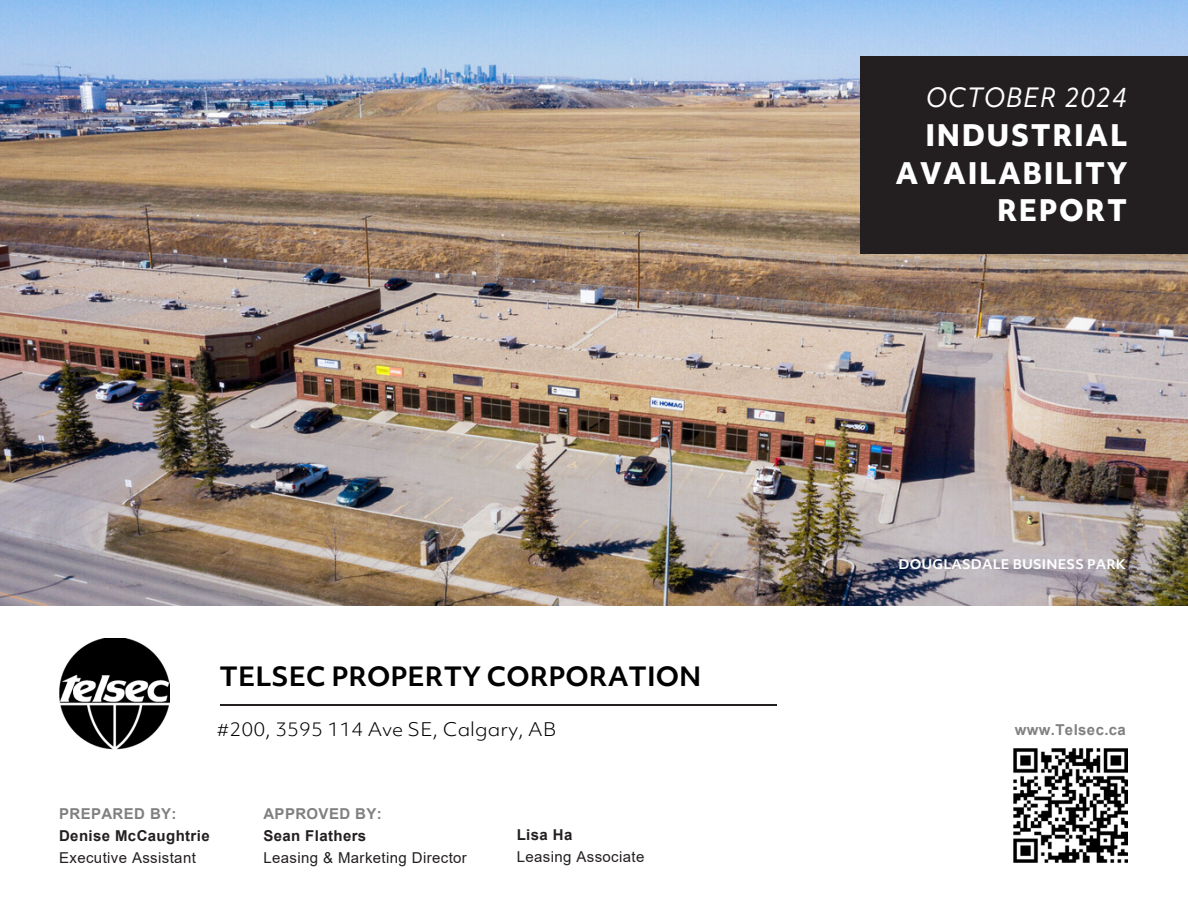
<style>
.page{position:relative;width:1188px;height:918px;background:#fff}
.page>*{position:absolute;margin:0;border:0;box-sizing:border-box;transform-origin:0 0}
.t1{font:800 28.5px/37px "Objektiv Mk 1";letter-spacing:.06em;color:#fff;text-align:right;scale:.95 1}
.t2{font:700 25.5px "Objektiv Mk 1";color:#000}
.t3{font:italic 25.5px "Objektiv Mk 1";letter-spacing:.03em;color:#fff;scale:.95 1}
.t4{font:300 18px "Objektiv Mk 1";color:#000;scale:1.07 1}
.t5{font:15px "Arial";letter-spacing:.025em;color:#231f20}
.t6{font:700 15px "Arial";letter-spacing:.025em;color:#808080}
.t7{font:700 15px "Arial";letter-spacing:.025em;color:#231f20}
.t8{font:700 12.75px "Objektiv Mk 1";letter-spacing:.01em;color:#fff}
</style>
<div class="page">
<img style="left:0;top:0;width:1188px;height:606px">
<hr style="left:220px;top:704px;width:556px;height:1px;background:#231f20">
<div style="left:861px;top:56px;width:327px;height:198px;background:#231f20"></div>
<img style="left:1014px;top:749px;width:114px;height:113px">
<img style="left:59px;top:638px;width:111px;height:111px">
<h2 class="t2" style="left:220px;top:659px;width:483px">TELSEC PROPERTY CORPORATION</h2>
<p class="t4" style="left:216px;top:717px;width:319px">#200, 3595 114 Ave SE, Calgary, AB</p>
<p class="t6" style="left:59px;top:804px;width:119px">PREPARED BY:</p>
<p class="t7" style="left:59px;top:825px;width:152px">Denise McCaughtrie</p>
<p class="t5" style="left:59px;top:847px;width:138px">Executive Assistant</p>
<p class="t6" style="left:263px;top:804px;width:120px">APPROVED BY:</p>
<p class="t7" style="left:263px;top:825px;width:104px">Sean Flathers</p>
<p class="t5" style="left:263px;top:847px;width:205px">Leasing &amp; Marketing Director</p>
<p class="t7" style="left:517px;top:825px;width:57px">Lisa Ha</p>
<p class="t5" style="left:517px;top:847px;width:129px">Leasing Associate</p>
<h2 class="t3" style="left:926px;top:79px;width:213px">OCTOBER 2024</h2>
<h1 class="t1" style="left:896px;top:116px;width:246px">INDUSTRIAL<br>AVAILABILITY<br>REPORT</h1>
<p class="t8" style="left:899px;top:555px;width:229px">DOUGLASDALE BUSINESS PARK</p>
<p class="t6" style="left:1015px;top:719px;width:113px">www.Telsec.ca</p>
</div>
